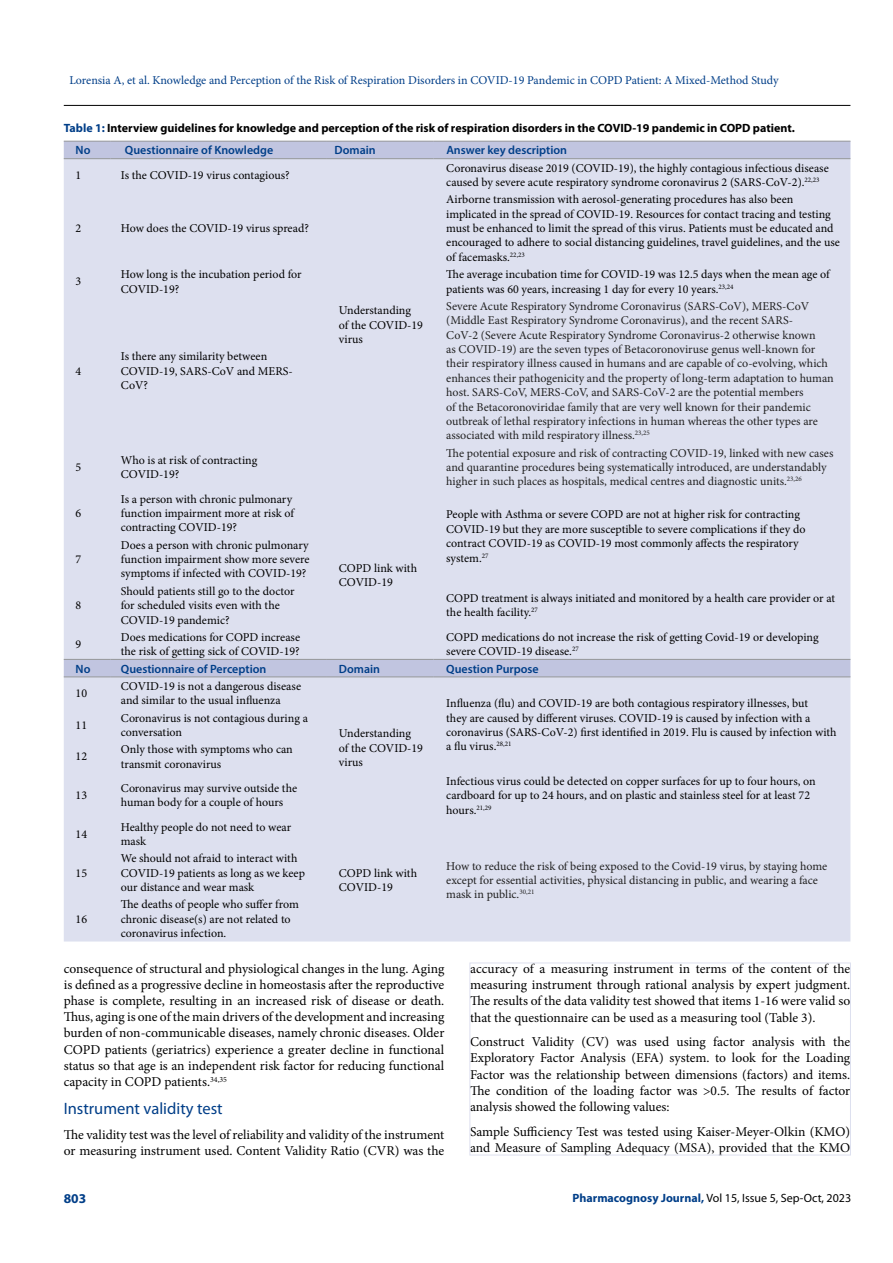
<style>
.page{position:relative;width:893px;height:1263px;background:#fff}
.page>*{position:absolute;margin:0;border:0;box-sizing:border-box;transform-origin:0 0}
.t1{font:16.5px "Myriad Pro";color:#003e88}
.t2{font:13.5px/16.2px "Minion Pro";color:#000;text-align:justify}
.t3{font:700 13.5px "Myriad Pro";color:#003e88}
.t4{font:12px/14.4px "Minion Pro";color:#000}
.t5{font:12px/14.4px "Minion Pro";color:#212121}
.t6{font:12px "Minion Pro";color:#003e88}
.t7{font:700 12px "Myriad Pro";color:#000}
.t8{font:600 12px "Myriad Pro";color:#003e88}
.t9{font:12px "Myriad Pro";color:#000}
.s1{color:#003e88}
.s2{font-weight:700;color:#003e88}
</style>
<div class="page">
<hr style="left:64px;top:105px;width:786px;height:1px;background:#000">
<div style="left:470px;top:963px;width:381px;height:192px;border:1px solid #dde0ef"></div>
<div style="left:64px;top:142px;width:786px;height:16px;background:#c1c5e0"></div>
<div style="left:64px;top:159px;width:786px;height:782px;background:#dde0ef"></div>
<hr style="left:64px;top:141px;width:47px;height:1px;background:#939598">
<hr style="left:111px;top:141px;width:215px;height:1px;background:#939598">
<hr style="left:326px;top:141px;width:107px;height:1px;background:#939598">
<hr style="left:433px;top:141px;width:417px;height:1px;background:#939598">
<hr style="left:64px;top:158px;width:47px;height:1px;background:#939598">
<hr style="left:111px;top:158px;width:215px;height:1px;background:#939598">
<hr style="left:326px;top:158px;width:107px;height:1px;background:#939598">
<hr style="left:433px;top:158px;width:417px;height:1px;background:#939598">
<hr style="left:64px;top:659px;width:47px;height:1px;background:#939598">
<hr style="left:111px;top:659px;width:215px;height:1px;background:#939598">
<hr style="left:326px;top:659px;width:107px;height:1px;background:#939598">
<hr style="left:433px;top:659px;width:417px;height:1px;background:#939598">
<hr style="left:64px;top:676px;width:47px;height:1px;background:#939598">
<hr style="left:111px;top:676px;width:215px;height:1px;background:#939598">
<hr style="left:326px;top:676px;width:107px;height:1px;background:#939598">
<hr style="left:433px;top:676px;width:417px;height:1px;background:#939598">
<p class="t6" style="left:69px;top:72px;width:711px">Lorensia A, et al. Knowledge and Perception of the Risk of Respiration Disorders in COVID-19 Pandemic in COPD Patient: A Mixed-Method Study</p>
<p class="t7" style="left:64px;top:120px;width:732px"><span class="s1">Table 1:</span> Interview guidelines for knowledge and perception of the risk of respiration disorders in the COVID-19 pandemic in COPD patient.</p>
<p class="t8" style="left:76px;top:143px;width:16px">No</p>
<p class="t8" style="left:125px;top:143px;width:150px">Questionnaire of Knowledge</p>
<p class="t8" style="left:335px;top:143px;width:43px">Domain</p>
<p class="t8" style="left:446px;top:143px;width:122px">Answer key description</p>
<p class="t4" style="left:76px;top:168px;width:7px">1</p>
<p class="t4" style="left:121px;top:168px;width:170px">Is the COVID-19 virus contagious?</p>
<p class="t4" style="left:446px;top:161px;width:384px">Coronavirus disease 2019 (COVID-19), the highly contagious infectious disease caused by severe acute respiratory syndrome coronavirus 2 (SARS-CoV-2).<sup>22,23</sup></p>
<p class="t4" style="left:76px;top:221px;width:7px">2</p>
<p class="t4" style="left:121px;top:221px;width:190px">How does the COVID-19 virus spread?</p>
<p class="t4" style="left:446px;top:192px;width:395px">Airborne transmission with aerosol-generating procedures has also been implicated in the spread of COVID-19. Resources for contact tracing and testing must be enhanced to limit the spread of this virus. Patients must be educated and encouraged to adhere to social distancing guidelines, travel guidelines, and the use of facemasks.<sup>22,23</sup></p>
<p class="t4" style="left:76px;top:274px;width:7px">3</p>
<p class="t4" style="left:121px;top:267px;width:182px">How long is the incubation period for<br>COVID-19?</p>
<p class="t4" style="left:446px;top:267px;width:385px">The average incubation time for COVID-19 was 12.5 days when the mean age of patients was 60 years, increasing 1 day for every 10 years.<sup>23,24</sup></p>
<p class="t4" style="left:76px;top:364px;width:7px">4</p>
<p class="t4" style="left:121px;top:349px;width:173px">Is there any similarity between<br>COVID-19, SARS-CoV and MERS-<br>CoV?</p>
<p class="t4" style="left:339px;top:303px;width:86px">Understanding of the COVID-19 virus</p>
<p class="t5" style="left:446px;top:299px;width:389px">Severe Acute Respiratory Syndrome Coronavirus (SARS-CoV), MERS-CoV (Middle East Respiratory Syndrome Coronavirus), and the recent SARS-<br>CoV-2 (Severe Acute Respiratory Syndrome Coronavirus-2 otherwise known<br>as COVID-19) are the seven types of Betacoronoviruse genus well-known for their respiratory illness caused in humans and are capable of co-evolving, which enhances their pathogenicity and the property of long-term adaptation to human host. SARS-CoV, MERS-CoV, and SARS-CoV-2 are the potential members<br>of the Betacoronoviridae family that are very well known for their pandemic outbreak of lethal respiratory infections in human whereas the other types are associated with mild respiratory illness.<sup>23,25</sup></p>
<p class="t4" style="left:76px;top:460px;width:7px">5</p>
<p class="t4" style="left:121px;top:453px;width:138px">Who is at risk of contracting<br>COVID-19?</p>
<p class="t5" style="left:446px;top:446px;width:389px">The potential exposure and risk of contracting COVID-19, linked with new cases and quarantine procedures being systematically introduced, are understandably higher in such places as hospitals, medical centres and diagnostic units.<sup>23,26</sup></p>
<p class="t4" style="left:76px;top:506px;width:7px">6</p>
<p class="t4" style="left:121px;top:492px;width:175px">Is a person with chronic pulmonary function impairment more at risk of contracting COVID-19?</p>
<p class="t4" style="left:446px;top:507px;width:361px">People with Asthma or severe COPD are not at higher risk for contracting COVID-19 but they are more susceptible to severe complications if they do contract COVID-19 as COVID-19 most commonly affects the respiratory system.<sup>27</sup></p>
<p class="t4" style="left:121px;top:538px;width:190px;text-align:justify">Does a person with chronic pulmonary function impairment show more severe symptoms if infected with COVID-19?</p>
<p class="t4" style="left:76px;top:552px;width:7px">7</p>
<p class="t4" style="left:339px;top:561px;width:80px">COPD link with<br>COVID-19</p>
<p class="t4" style="left:121px;top:584px;width:175px">Should patients still go to the doctor for scheduled visits even with the<br>COVID-19 pandemic?</p>
<p class="t4" style="left:446px;top:591px;width:390px">COPD treatment is always initiated and monitored by a health care provider or at the health facility.<sup>27</sup></p>
<p class="t4" style="left:76px;top:598px;width:7px">8</p>
<p class="t4" style="left:76px;top:637px;width:7px">9</p>
<p class="t4" style="left:121px;top:630px;width:181px">Does medications for COPD increase the risk of getting sick of COVID-19?</p>
<p class="t4" style="left:446px;top:630px;width:374px">COPD medications do not increase the risk of getting Covid-19 or developing severe COVID-19 disease.<sup>27</sup></p>
<p class="t8" style="left:76px;top:661px;width:16px">No</p>
<p class="t8" style="left:121px;top:661px;width:147px">Questionnaire of Perception</p>
<p class="t8" style="left:339px;top:661px;width:43px">Domain</p>
<p class="t8" style="left:446px;top:661px;width:94px">Question Purpose</p>
<p class="t4" style="left:76px;top:686px;width:13px">10</p>
<p class="t4" style="left:121px;top:679px;width:182px">COVID-19 is not a dangerous disease and similar to the usual influenza</p>
<p class="t4" style="left:339px;top:726px;width:86px">Understanding of the COVID-19 virus</p>
<p class="t4" style="left:446px;top:696px;width:392px">Influenza (flu) and COVID-19 are both contagious respiratory illnesses, but<br>they are caused by different viruses. COVID-19 is caused by infection with a coronavirus (SARS-CoV-2) first identified in 2019. Flu is caused by infection with a flu virus.<sup>28,21</sup></p>
<p class="t4" style="left:76px;top:718px;width:13px">11</p>
<p class="t4" style="left:121px;top:710px;width:189px">Coronavirus is not contagious during a conversation</p>
<p class="t4" style="left:76px;top:749px;width:13px">12</p>
<p class="t4" style="left:121px;top:742px;width:173px">Only those with symptoms who can transmit coronavirus</p>
<p class="t4" style="left:76px;top:788px;width:13px">13</p>
<p class="t4" style="left:121px;top:781px;width:178px">Coronavirus may survive outside the human body for a couple of hours</p>
<p class="t4" style="left:446px;top:774px;width:371px">Infectious virus could be detected on copper surfaces for up to four hours, on cardboard for up to 24 hours, and on plastic and stainless steel for at least 72 hours.<sup>21,29</sup></p>
<p class="t4" style="left:76px;top:827px;width:13px">14</p>
<p class="t4" style="left:121px;top:820px;width:172px">Healthy people do not need to wear mask</p>
<p class="t4" style="left:339px;top:866px;width:80px">COPD link with<br>COVID-19</p>
<p class="t5" style="left:446px;top:859px;width:383px">How to reduce the risk of being exposed to the Covid-19 virus, by staying home except for essential activities, physical distancing in public, and wearing a face mask in public.<sup>30,21</sup></p>
<p class="t4" style="left:121px;top:851px;width:186px">We should not afraid to interact with<br>COVID-19 patients as long as we keep our distance and wear mask</p>
<p class="t4" style="left:76px;top:866px;width:13px">15</p>
<p class="t4" style="left:121px;top:897px;width:180px">The deaths of people who suffer from chronic disease(s) are not related to coronavirus infection.</p>
<p class="t4" style="left:76px;top:912px;width:13px">16</p>
<p class="t2" style="left:64px;top:960px;width:382px">consequence of structural and physiological changes in the lung. Aging is defined as a progressive decline in homeostasis after the reproductive phase is complete, resulting in an increased risk of disease or death.<br>Thus, aging is one of the main drivers of the development and increasing burden of non-communicable diseases, namely chronic diseases. Older COPD patients (geriatrics) experience a greater decline in functional status so that age is an independent risk factor for reducing functional capacity in COPD patients.<sup>34,35</sup></p>
<h1 class="t1" style="left:64px;top:1098px;width:160px">Instrument validity test</h1>
<p class="t2" style="left:64px;top:1127px;width:382px">The validity test was the level of reliability and validity of the instrument or measuring instrument used. Content Validity Ratio (CVR) was the</p>
<p class="t2" style="left:470px;top:961px;width:382px">accuracy of a measuring instrument in terms of the content of the measuring instrument through rational analysis by expert judgment.<br>The results of the data validity test showed that items 1-16 were valid so that the questionnaire can be used as a measuring tool (Table 3).</p>
<p class="t2" style="left:470px;top:1034px;width:382px">Construct Validity (CV) was used using factor analysis with the Exploratory Factor Analysis (EFA) system. to look for the Loading Factor was the relationship between dimensions (factors) and items.<br>The condition of the loading factor was &gt;0.5. The results of factor analysis showed the following values:</p>
<p class="t2" style="left:470px;top:1123px;width:382px">Sample Sufficiency Test was tested using Kaiser-Meyer-Olkin (KMO) and Measure of Sampling Adequacy (MSA), provided that the KMO</p>
<p class="t3" style="left:64px;top:1189px;width:24px">803</p>
<p class="t9" style="left:572px;top:1190px;width:280px"><span class="s2">Pharmacognosy Journal,</span> Vol 15, Issue 5, Sep-Oct, 2023</p>
</div>
